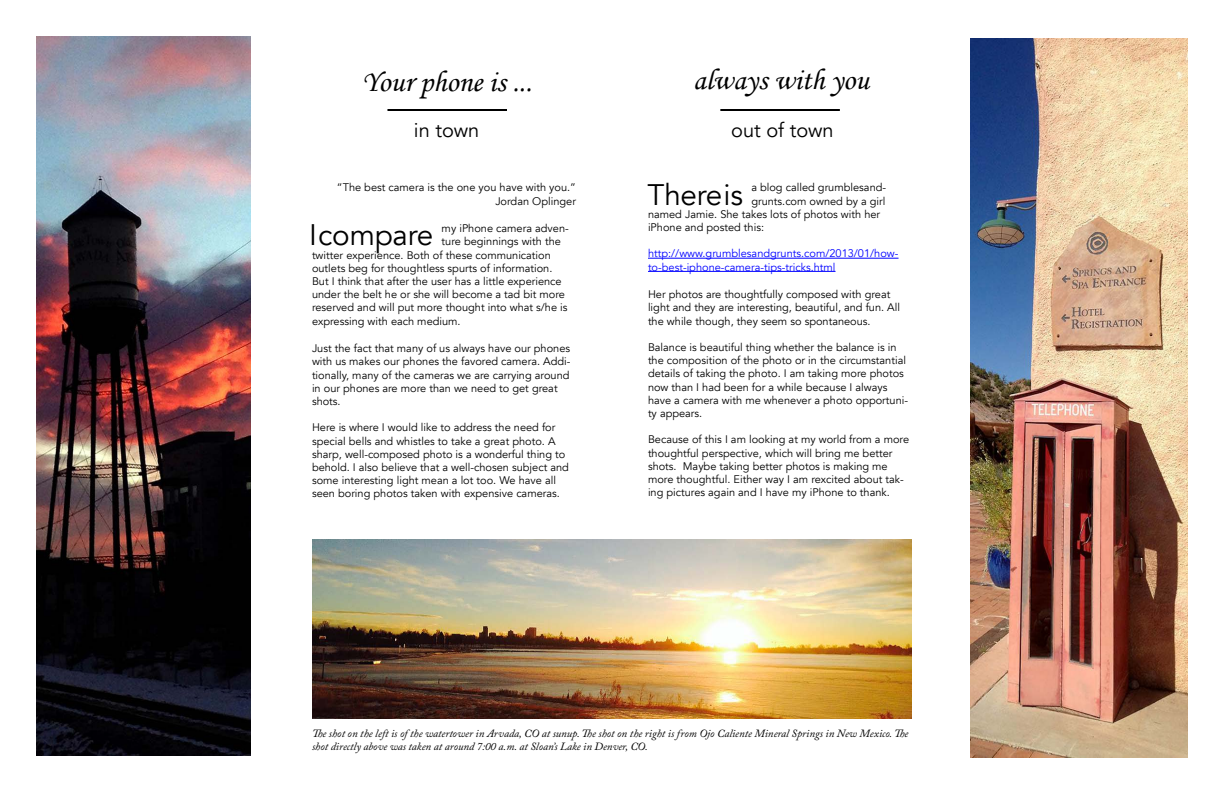
<style>
.page{position:relative;width:1224px;height:792px;background:#fff}
.page>*{position:absolute;margin:0;border:0;box-sizing:border-box;transform-origin:0 0}
.t1{font:30px "Monotype Corsiva";color:#000}
.t2{font:29.6px "Avenir";letter-spacing:-.01em;color:#000}
.t3{font:20px "Avenir";color:#000}
.t4{font:11px/13.2px "Avenir";color:#000}
.t5{font:italic 11px/13.2px "Adobe Caslon Pro";color:#000}
.t6{font:11px/13.2px "Avenir";color:#00f}
</style>
<div class="page">
<img style="left:36px;top:36px;width:215px;height:720px">
<img style="left:971px;top:38px;width:217px;height:720px">
<hr style="left:720px;top:109px;width:120px;height:2px;background:#000">
<hr style="left:387px;top:109px;width:120px;height:2px;background:#000">
<hr style="left:648px;top:258px;width:251px;height:1px;background:#00f">
<hr style="left:648px;top:271px;width:188px;height:1px;background:#00f">
<img style="left:312px;top:539px;width:600px;height:180px">
<p class="t1" style="left:362px;top:63px;width:172px">Your phone is ...</p>
<p class="t1" style="left:693px;top:61px;width:177px">always with you</p>
<p class="t3" style="left:414px;top:118px;width:67px">in town</p>
<p class="t3" style="left:731px;top:118px;width:104px">out of town</p>
<p class="t4" style="left:337px;top:181px;width:241px">“The best camera is the one you have with you.”</p>
<p class="t4" style="left:495px;top:194px;width:82px">Jordan Oplinger</p>
<p class="t2" style="left:309px;top:218px;width:126px">I compare</p>
<p class="t4" style="left:442px;top:222px;width:129px">my iPhone camera adven-</p>
<p class="t4" style="left:442px;top:235px;width:121px">ture beginnings with the</p>
<p class="t4" style="left:312px;top:248px;width:240px">twitter experience. Both of these communication</p>
<p class="t4" style="left:312px;top:262px;width:242px">outlets beg for thoughtless spurts of information.</p>
<p class="t4" style="left:312px;top:275px;width:251px">But I think that after the user has a little experience</p>
<p class="t4" style="left:312px;top:288px;width:254px">under the belt he or she will become a tad bit more</p>
<p class="t4" style="left:312px;top:301px;width:257px">reserved and will put more thought into what s/he is</p>
<p class="t4" style="left:312px;top:314px;width:150px">expressing with each medium.</p>
<p class="t4" style="left:312px;top:342px;width:260px">Just the fact that many of us always have our phones with us makes our phones the favored camera. Addi&shy;tionally, many of the cameras we are carrying around in our phones are more than we need to get great shots.</p>
<p class="t4" style="left:312px;top:421px;width:258px">Here is where I would like to address the need for special bells and whistles to take a great photo. A sharp, well-composed photo is a wonderful thing to behold. I also believe that a well-chosen subject and some interesting light mean a lot too. We have all seen boring photos taken with expensive cameras.</p>
<p class="t2" style="left:648px;top:177px;width:97px">There is</p>
<p class="t4" style="left:751px;top:181px;width:136px">a blog called grumblesand-</p>
<p class="t4" style="left:751px;top:194px;width:136px">grunts.com owned by a girl</p>
<p class="t4" style="left:648px;top:208px;width:234px">named Jamie. She takes lots of photos with her</p>
<p class="t4" style="left:648px;top:221px;width:118px">iPhone and posted this:</p>
<p class="t6" style="left:648px;top:247px;width:252px">http://www.grumblesandgrunts.com/2013/01/how&shy;to-best-iphone-camera-tips-tricks.html</p>
<p class="t4" style="left:648px;top:288px;width:254px">Her photos are thoughtfully composed with great light and they are interesting, beautiful, and fun. All the while though, they seem so spontaneous.</p>
<p class="t4" style="left:648px;top:341px;width:262px">Balance is beautiful thing whether the balance is in the composition of the photo or in the circumstantial details of taking the photo. I am taking more photos now than I had been for a while because I always have a camera with me whenever a photo opportuni&shy;ty appears.</p>
<p class="t4" style="left:648px;top:433px;width:263px">Because of this I am looking at my world from a more thoughtful perspective, which will bring me better shots. Maybe taking better photos is making me more thoughtful. Either way I am rexcited about tak&shy;ing pictures again and I have my iPhone to thank.</p>
<p class="t5" style="left:312px;top:726px;width:598px">The shot on the left is of the watertower in Arvada, CO at sunup. The shot on the right is from Ojo Caliente Mineral Springs in New Mexico. The shot directly above was taken at around 7:00 a.m. at Sloan’s Lake in Denver, CO.</p>
</div>
